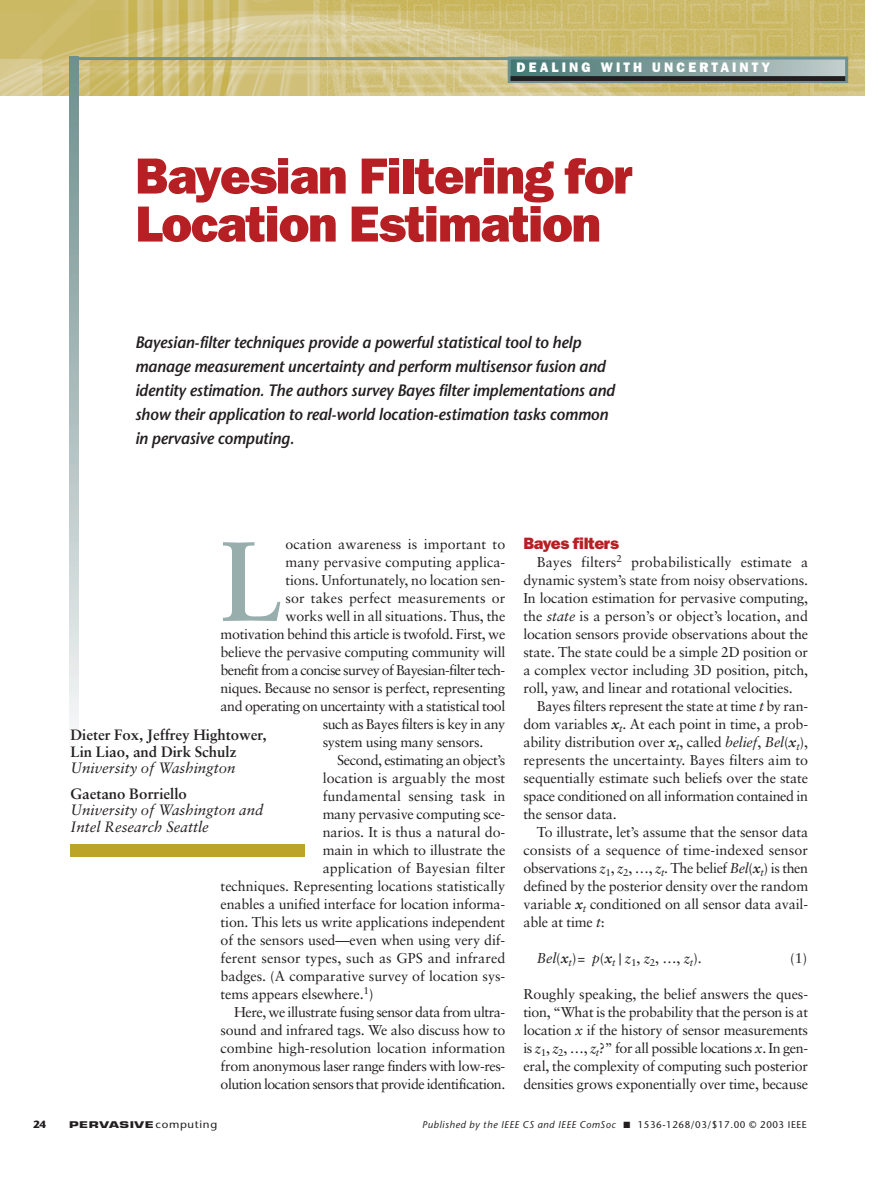
<style>
.page{position:relative;width:878px;height:1188px;background:#fff}
.page>*{position:absolute;margin:0;border:0;box-sizing:border-box;transform-origin:0 0}
.t1{font:700 112.95px "Sabon";color:#97aead;scale:.9 1}
.t2{font:800 51px/48px "Franklin Gothic";letter-spacing:-.025em;color:#b62024}
.t3{font:italic 600 16.5px/24px "Stone Sans";letter-spacing:-.01em;color:#231f20;scale:.95 1}
.t4{font:800 16.5px "Franklin Gothic";letter-spacing:-.025em;color:#b62024}
.t5{font:italic 15px/16.5px "Sabon";color:#231f20}
.t6{font:700 15px/16.5px "Sabon";color:#231f20}
.t7{font:14.25px/18px "Sabon";letter-spacing:-.01em;color:#231f20;text-align:justify}
.t8{font:14.25px "Sabon";letter-spacing:-.03em;color:#231f20}
.t9{font:14.25px "Sabon";letter-spacing:-.035em;color:#231f20}
.t10{font:14.25px "Sabon";letter-spacing:-.04em;color:#231f20}
.t11{font:800 13.8px "Franklin Gothic";letter-spacing:.24em;color:#fff;scale:.95 1}
.t12{font:700 10.5px "Stone Sans";color:#231f20}
.t13{font:italic 9.9px "Stone Sans";letter-spacing:.055em;color:#231f20}
.t14{font:700 9px "Eurostile";letter-spacing:.035em;color:#231f20;scale:1.5 1}
.s1{font-style:italic}
.s2{font-weight:700;font-style:italic}
.s3{font-family:"Stone Sans";font-weight:400;font-size:10.5px}
.s4{font-style:normal;font-size:9.75px}
</style>
<div class="page">
<img style="left:0;top:0;width:864px;height:95px">
<hr style="left:70px;top:57px;width:778px;height:3px;background:#6d918f">
<div style="left:509px;top:58px;width:337px;height:23px;background:linear-gradient(to right,#427571,#c2cbcb)"></div>
<div style="left:507px;top:57px;width:341px;height:26px;border:3px solid #6d918f"></div>
<div style="left:510px;top:76px;width:335px;height:5px;background:#231f20"></div>
<svg style="left:70px;top:60px;width:9px;height:669px;background:#acbebd"></svg>
<div style="left:70px;top:844px;width:234px;height:13px;background:#bba426"></div>
<p class="t11" style="left:516px;top:63px;width:268px">DEALING WITH UNCERTAINTY</p>
<h2 class="t2" style="left:135px;top:156px;width:499px">Bayesian Filtering for<br>Location Estimation</h2>
<p class="t3" style="left:135px;top:332px;width:506px">Bayesian-filter techniques provide a powerful statistical tool to help manage measurement uncertainty and perform multisensor fusion and identity estimation. The authors survey Bayes filter implementations and show their application to real-world location-estimation tasks common in pervasive computing.</p>
<h1 class="t1" style="left:220px;top:535px;width:70px">L</h1>
<p class="t7" style="left:285px;top:536px;width:221px">ocation awareness is important to</p>
<p class="t7" style="left:285px;top:554px;width:221px">many pervasive computing applica-</p>
<p class="t7" style="left:285px;top:572px;width:221px">tions. Unfortunately, no location sen-</p>
<p class="t7" style="left:285px;top:590px;width:221px">sor takes perfect measurements or</p>
<p class="t7" style="left:285px;top:608px;width:221px">works well in all situations. Thus, the</p>
<p class="t7" style="left:221px;top:626px;width:286px">motivation behind this article is twofold. First, we</p>
<p class="t7" style="left:221px;top:644px;width:286px">believe the pervasive computing community will</p>
<p class="t10" style="left:221px;top:664px;width:286px">benefit from a concise survey of Bayesian-filter tech-</p>
<p class="t7" style="left:221px;top:680px;width:286px">niques. Because no sensor is perfect, representing</p>
<p class="t8" style="left:221px;top:700px;width:286px">and operating on uncertainty with a statistical tool</p>
<p class="t8" style="left:323px;top:718px;width:184px">such as Bayes filters is key in any</p>
<p class="t7" style="left:323px;top:734px;width:162px">system using many sensors.</p>
<p class="t8" style="left:337px;top:754px;width:170px">Second, estimating an object’s</p>
<p class="t7" style="left:323px;top:770px;width:184px">location is arguably the most</p>
<p class="t7" style="left:323px;top:788px;width:184px">fundamental sensing task in</p>
<p class="t7" style="left:323px;top:806px;width:184px">many pervasive computing sce-</p>
<p class="t7" style="left:323px;top:824px;width:184px">narios. It is thus a natural do-</p>
<p class="t7" style="left:323px;top:842px;width:184px">main in which to illustrate the</p>
<p class="t7" style="left:323px;top:860px;width:184px">application of Bayesian filter</p>
<p class="t7" style="left:221px;top:878px;width:286px">techniques. Representing locations statistically</p>
<p class="t7" style="left:221px;top:896px;width:286px">enables a unified interface for location informa-</p>
<p class="t7" style="left:221px;top:914px;width:286px">tion. This lets us write applications independent</p>
<p class="t7" style="left:221px;top:932px;width:286px">of the sensors used—even when using very dif-</p>
<p class="t7" style="left:221px;top:950px;width:286px">ferent sensor types, such as GPS and infrared</p>
<p class="t7" style="left:221px;top:968px;width:286px">badges. (A comparative survey of location sys-</p>
<p class="t7" style="left:221px;top:986px;width:154px">tems appears elsewhere.<sup>1</sup>)</p>
<p class="t8" style="left:234px;top:1006px;width:273px">Here, we illustrate fusing sensor data from ultra-</p>
<p class="t7" style="left:221px;top:1022px;width:286px">sound and infrared tags. We also discuss how to</p>
<p class="t7" style="left:221px;top:1040px;width:286px">combine high-resolution location information</p>
<p class="t7" style="left:221px;top:1058px;width:286px">from anonymous laser range finders with low-res-</p>
<p class="t9" style="left:221px;top:1078px;width:286px">olution location sensors that provide identification.</p>
<p class="t6" style="left:70px;top:728px;width:197px">Dieter Fox, Jeffrey Hightower,<br>Lin Liao, and Dirk Schulz</p>
<p class="t5" style="left:70px;top:761px;width:166px">University of Washington</p>
<p class="t6" style="left:70px;top:787px;width:118px">Gaetano Borriello</p>
<p class="t5" style="left:70px;top:803px;width:194px">University of Washington and<br>Intel Research Seattle</p>
<p class="t4" style="left:523px;top:538px;width:97px">Bayes filters</p>
<p class="t7" style="left:523px;top:554px;width:286px;text-indent:13px">Bayes filters<sup>2</sup> probabilistically estimate a dynamic system’s state from noisy observations.<br>In location estimation for pervasive computing, the <span class="s1">state</span> is a person’s or object’s location, and location sensors provide observations about the state. The state could be a simple 2D position or a complex vector including 3D position, pitch, roll, yaw, and linear and rotational velocities.</p>
<p class="t7" style="left:523px;top:698px;width:286px;text-indent:14px">Bayes filters represent the state at time <span class="s1">t</span> by ran&shy;dom variables <span class="s2">x</span><sub>t</sub>. At each point in time, a prob&shy;ability distribution over <span class="s2">x</span><sub>t</sub>, called <span class="s1">belief</span>, <span class="s1">Bel</span>(<span class="s2">x</span><sub>t</sub>), represents the uncertainty. Bayes filters aim to sequentially estimate such beliefs over the state space conditioned on all information contained in the sensor data.</p>
<p class="t7" style="left:523px;top:824px;width:286px;text-indent:14px">To illustrate, let’s assume that the sensor data consists of a sequence of time-indexed sensor observations <span class="s1">z</span><sub>1</sub>, <span class="s1">z</span><sub>2</sub>, …, <span class="s1">z</span><sub>t</sub>. The belief <span class="s1">Bel</span>(<span class="s2">x</span><sub>t</sub>) is then defined by the posterior density over the random variable <span class="s2">x</span><sub>t</sub> conditioned on all sensor data avail&shy;able at time <span class="s1">t</span>:</p>
<p class="t7" style="left:537px;top:950px;width:166px"><span class="s1">Bel</span>(<span class="s2">x</span><sub>t</sub>)= <span class="s1">p</span>(<span class="s2">x</span><sub>t</sub> <span class="s1">z</span><sub>1</sub>, <span class="s1">z</span><sub>2</sub>, …, <span class="s1">z</span><sub>t</sub>).</p>
<p class="t7" style="left:790px;top:950px;width:19px">(1)</p>
<p class="t7" style="left:523px;top:986px;width:286px">Roughly speaking, the belief answers the ques&shy;tion, “What is the probability that the person is at location <span class="s1">x</span> if the history of sensor measurements is <span class="s1">z</span><sub>1</sub>, <span class="s1">z</span><sub>2</sub>, …, <span class="s1">z</span><sub>t</sub>?” for all possible locations <span class="s1">x</span>. In gen&shy;eral, the complexity of computing such posterior densities grows exponentially over time, because</p>
<p class="t12" style="left:33px;top:1120px;width:15px">24</p>
<p class="t14" style="left:69px;top:1121px;width:100px">PERVASIVE<span class="s3">computing</span></p>
<p class="t13" style="left:422px;top:1121px;width:386px">Published by the IEEE CS and IEEE ComSoc ■ <span class="s4">1536-1268/03/$17.00 © 2003 IEEE</span></p>
</div>
